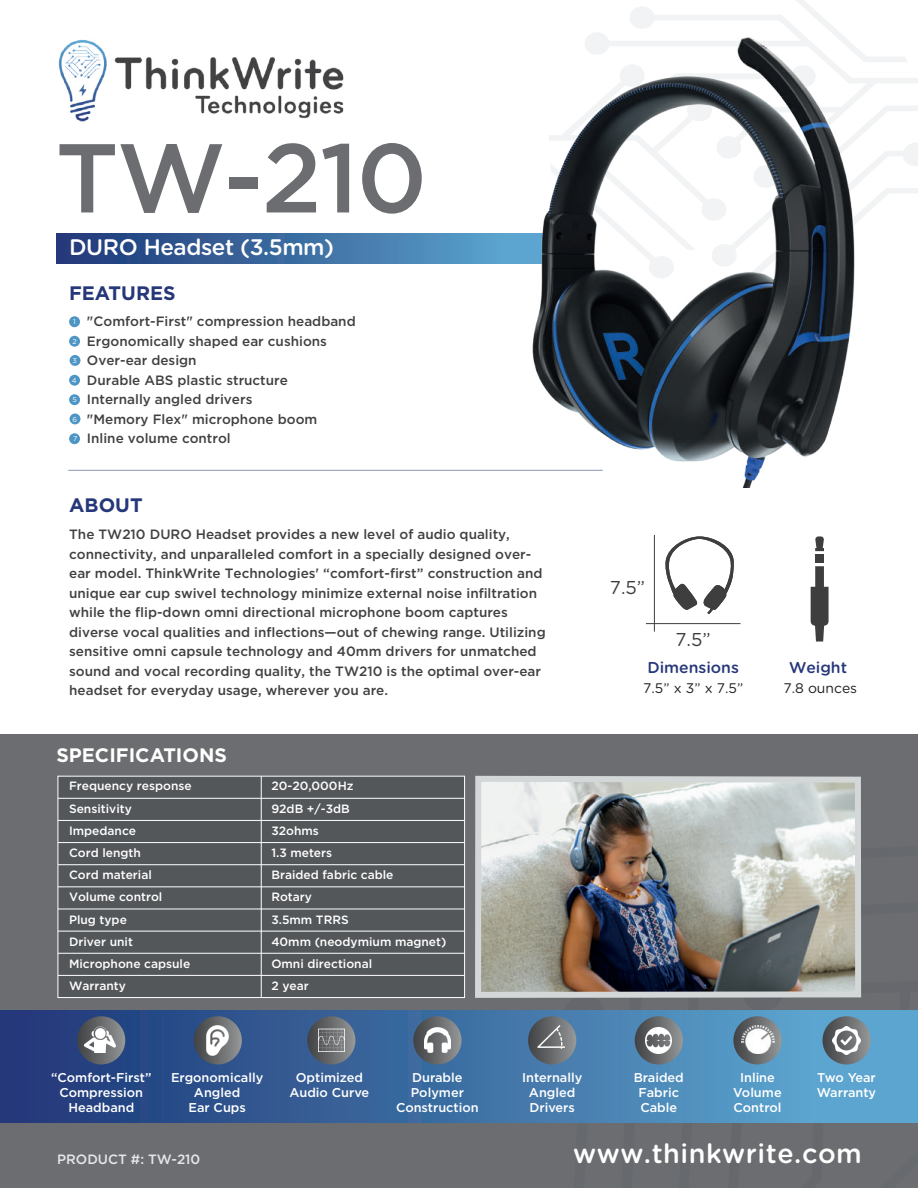
<style>
.page{position:relative;width:918px;height:1188px;background:#fff}
.page>*{position:absolute;margin:0;border:0;box-sizing:border-box;transform-origin:0 0}
.t1{font:500 97.5px "Gotham";color:#6c6d70}
.t2{font:500 27px "Gotham Rounded";letter-spacing:.02em;color:#fff}
.t3{font:500 22.5px "Gotham Rounded";letter-spacing:-.02em;color:#fff}
.t4{font:700 19.5px "Gotham";color:#fff}
.t5{font:700 19.5px "Gotham";color:#26377a}
.t6{font:18.6px "Gotham Rounded";color:#3e3e3f}
.t7{font:500 15.75px "Gotham Rounded";color:#26377a}
.t8{font:13.95px "Gotham Rounded";color:#211e1e}
.t9{font:500 13.5px/19.5px "Gotham";color:#414142}
.t10{font:500 13.5px "Gotham";color:#e6e7e9}
.t11{font:500 12.75px/15px "Gotham";color:#fff;text-align:center}
.t12{font:500 12px/22.2px "Gotham";color:#fff}
.t13{font:7.2px "Gotham";color:#fff}
</style>
<div class="page">
<div style="left:0;top:734px;width:918px;height:454px;background:#6c6d70"></div>
<svg style="left:560px;top:1010px;width:47px;height:1px"></svg>
<svg style="left:621px;top:1010px;width:22px;height:1px"></svg>
<div style="left:56px;top:234px;width:493px;height:29px;background:linear-gradient(to right,#1e3676,#60abd3)"></div>
<img style="left:58px;top:39px;width:286px;height:83px">
<hr style="left:654px;top:535px;width:1px;height:97px;background:#3e3e3f">
<hr style="left:646px;top:623px;width:94px;height:1px;background:#3e3e3f">
<svg style="left:665px;top:536px;width:69px;height:78px"></svg>
<hr style="left:68px;top:470px;width:535px;height:1px;background:#26377a">
<div style="left:69px;top:316px;width:11px;height:11px;background:#4d95c5;border-radius:50%"></div>
<div style="left:69px;top:336px;width:11px;height:11px;background:#4d95c5;border-radius:50%"></div>
<div style="left:70px;top:355px;width:10px;height:11px;background:#4d95c5;border-radius:50%"></div>
<div style="left:69px;top:375px;width:11px;height:11px;background:#4d95c5;border-radius:50%"></div>
<div style="left:69px;top:394px;width:11px;height:11px;background:#4d95c5;border-radius:50%"></div>
<div style="left:70px;top:414px;width:10px;height:10px;background:#4d95c5;border-radius:50%"></div>
<div style="left:69px;top:433px;width:11px;height:11px;background:#4d95c5;border-radius:50%"></div>
<svg style="left:630px;top:0;width:288px;height:193px"></svg>
<img style="left:507px;top:30px;width:390px;height:457px">
<img style="left:475px;top:775px;width:387px;height:223px">
<svg style="left:811px;top:566px;width:18px;height:76px"></svg>
<div style="left:815px;top:554px;width:9px;height:9px;background:#3e3e3f"></div>
<svg style="left:815px;top:536px;width:9px;height:15px"></svg>
<div style="left:0;top:1011px;width:918px;height:112px;background:linear-gradient(to right,#1f3575,#61add5)"></div>
<svg style="left:194px;top:1016px;width:48px;height:48px"></svg>
<img style="left:207px;top:1026px;width:22px;height:29px">
<svg style="left:413px;top:1016px;width:49px;height:48px"></svg>
<img style="left:424px;top:1028px;width:27px;height:25px">
<svg style="left:635px;top:1016px;width:48px;height:48px"></svg>
<img style="left:646px;top:1027px;width:26px;height:26px">
<svg style="left:307px;top:1016px;width:48px;height:48px"></svg>
<img style="left:318px;top:1029px;width:26px;height:23px">
<svg style="left:77px;top:1016px;width:48px;height:48px"></svg>
<img style="left:84px;top:1026px;width:31px;height:26px">
<div style="left:528px;top:1016px;width:48px;height:48px;background:linear-gradient(to right,#3f4146,#919393);border-radius:24px"></div>
<img style="left:537px;top:1026px;width:27px;height:22px">
<svg style="left:733px;top:1016px;width:49px;height:48px"></svg>
<img style="left:741px;top:1026px;width:33px;height:28px">
<svg style="left:822px;top:1016px;width:49px;height:48px"></svg>
<img style="left:832px;top:1026px;width:29px;height:29px">
<div style="left:58px;top:776px;width:407px;height:222px;background:#54575a;border:1px solid #fff"></div>
<hr style="left:58px;top:975px;width:407px;height:1px;background:#fff">
<hr style="left:58px;top:953px;width:407px;height:1px;background:#fff">
<hr style="left:58px;top:931px;width:407px;height:1px;background:#fff">
<hr style="left:58px;top:909px;width:407px;height:1px;background:#fff">
<hr style="left:58px;top:887px;width:407px;height:1px;background:#fff">
<hr style="left:58px;top:864px;width:407px;height:1px;background:#fff">
<hr style="left:58px;top:842px;width:407px;height:1px;background:#fff">
<hr style="left:58px;top:820px;width:407px;height:1px;background:#fff">
<hr style="left:58px;top:798px;width:407px;height:1px;background:#fff">
<hr style="left:261px;top:776px;width:1px;height:222px;background:#fff">
<h1 class="t1" style="left:56px;top:114px;width:373px">TW-210</h1>
<h3 class="t3" style="left:69px;top:231px;width:267px">DURO Headset (3.5mm)</h3>
<h3 class="t5" style="left:69px;top:280px;width:108px">FEATURES</h3>
<p class="t9" style="left:87px;top:311px;width:270px">"Comfort-First" compression headband<br>Ergonomically shaped ear cushions<br>Over-ear design<br>Durable ABS plastic structure<br>Internally angled drivers<br>"Memory Flex" microphone boom<br>Inline volume control</p>
<p class="t13" style="left:73px;top:317px;width:4px">1</p>
<p class="t13" style="left:72px;top:336px;width:6px">2</p>
<p class="t13" style="left:72px;top:356px;width:6px">3</p>
<p class="t13" style="left:72px;top:376px;width:6px">4</p>
<p class="t13" style="left:72px;top:395px;width:6px">5</p>
<p class="t13" style="left:72px;top:414px;width:6px">6</p>
<p class="t13" style="left:73px;top:434px;width:6px">7</p>
<h3 class="t5" style="left:69px;top:492px;width:75px">ABOUT</h3>
<p class="t9" style="left:69px;top:525px;width:478px">The TW210 DURO Headset provides a new level of audio quality, connectivity, and unparalleled comfort in a specially designed over&shy;ear model. ThinkWrite Technologies' “comfort-first” construction and unique ear cup swivel technology minimize external noise infiltration while the flip-down omni directional microphone boom captures diverse vocal qualities and inflections—out of chewing range. Utilizing sensitive omni capsule technology and 40mm drivers for unmatched sound and vocal recording quality, the TW210 is the optimal over-ear headset for everyday usage, wherever you are.</p>
<h3 class="t4" style="left:56px;top:742px;width:172px">SPECIFICATIONS</h3>
<p class="t12" style="left:69px;top:775px;width:124px">Frequency response<br>Sensitivity<br>Impedance<br>Cord length<br>Cord material<br>Volume control<br>Plug type<br>Driver unit<br>Microphone capsule<br>Warranty</p>
<p class="t12" style="left:271px;top:775px;width:177px">20-20,000Hz<br>92dB +/-3dB<br>32ohms<br>1.3 meters<br>Braided fabric cable<br>Rotary<br>3.5mm TRRS<br>40mm (neodymium magnet)<br>Omni directional<br>2 year</p>
<h3 class="t6" style="left:610px;top:575px;width:37px">7.5”</h3>
<h3 class="t6" style="left:676px;top:626px;width:37px">7.5”</h3>
<p class="t7" style="left:647px;top:656px;width:93px">Dimensions</p>
<p class="t7" style="left:789px;top:657px;width:60px">Weight</p>
<p class="t8" style="left:783px;top:678px;width:75px">7.8 ounces</p>
<p class="t8" style="left:643px;top:678px;width:102px">7.5” x 3” x 7.5”</p>
<p class="t11" style="left:51px;top:1070px;width:102px">“Comfort-First”<br>Compression<br>Headband</p>
<p class="t11" style="left:171px;top:1070px;width:94px">Ergonomically<br>Angled<br>Ear Cups</p>
<p class="t11" style="left:290px;top:1070px;width:81px">Optimized<br>Audio Curve</p>
<p class="t11" style="left:396px;top:1070px;width:84px">Durable<br>Polymer<br>Construction</p>
<p class="t11" style="left:522px;top:1070px;width:62px">Internally<br>Angled<br>Drivers</p>
<p class="t11" style="left:634px;top:1070px;width:52px">Braided<br>Fabric<br>Cable</p>
<p class="t11" style="left:733px;top:1070px;width:50px">Inline<br>Volume<br>Control</p>
<p class="t11" style="left:817px;top:1070px;width:61px;text-align:left">Two Year<br>Warranty</p>
<p class="t10" style="left:57px;top:1150px;width:145px">PRODUCT #: TW-210</p>
<h2 class="t2" style="left:573px;top:1134px;width:290px">www.thinkwrite.com</h2>
</div>
